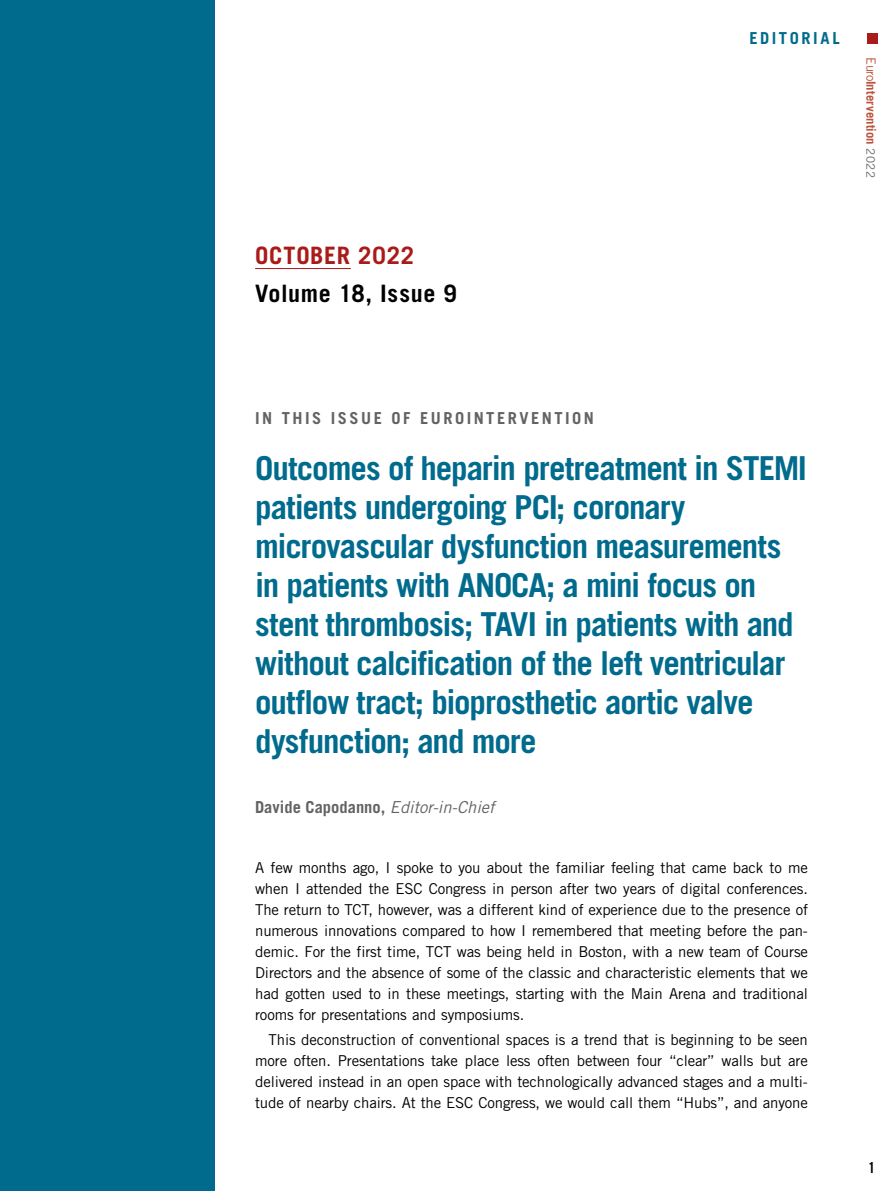
<style>
.page{position:relative;width:893px;height:1191px;background:#fff}
.page>*{position:absolute;margin:0;border:0;box-sizing:border-box;transform-origin:0 0}
.t1{font:700 33px/39px "Trade Gothic LT Std";letter-spacing:-.03em;color:#006b8d}
.t2{font:700 24px "Trade Gothic LT Std";letter-spacing:.025em;color:#000}
.t3{font:700 24px "Trade Gothic LT Std";letter-spacing:.03em;color:#a91b18}
.t4{font:700 16.5px "Trade Gothic LT Std";color:#646363}
.t5{font:700 16.5px "Trade Gothic LT Std";letter-spacing:.15em;color:#646363}
.t6{font:700 16.5px "Trade Gothic LT Std";letter-spacing:.16em;color:#006b8d}
.t7{font:15px/21px "Trade Gothic LT Std";letter-spacing:-.01em;color:#000;text-align:justify}
.t8{font:15px "Trade Gothic LT Std Bd Cn 20";color:#000}
.t9{font:700 12.75px "Trade Gothic LT Std";letter-spacing:.005em;color:#bc533d}
.s1{font-weight:400}
.s2{font-weight:400;font-size:11.7px;color:#646363}
.s3{font-weight:400;font-style:italic}
</style>
<div class="page">
<div style="left:0;top:0;width:215px;height:1191px;background:#006b8d"></div>
<div style="left:867px;top:34px;width:10px;height:10px;background:#a91b18"></div>
<hr style="left:255px;top:268px;width:96px;height:1px;background:#a91b18">
<h2 class="t3" style="left:255px;top:241px;width:160px">OCTOBER 2022</h2>
<h2 class="t2" style="left:255px;top:279px;width:203px">Volume 18, Issue 9</h2>
<p class="t6" style="left:749px;top:28px;width:92px">EDITORIAL</p>
<p class="t9" style="left:879px;top:57px;width:122px;rotate:90deg"><span class="s1">Euro</span>Intervention <span class="s2">2022</span></p>
<p class="t5" style="left:255px;top:408px;width:340px">IN THIS ISSUE OF EUROINTERVENTION</p>
<p class="t1" style="left:255px;top:448px;width:553px">Outcomes of heparin pretreatment in STEMI patients undergoing PCI; coronary microvascular dysfunction measurements in patients with ANOCA; a mini focus on stent thrombosis; TAVI in patients with and without calcification of the left ventricular outflow tract; bioprosthetic aortic valve dysfunction; and more</p>
<p class="t4" style="left:255px;top:797px;width:241px">Davide Capodanno, <span class="s3">Editor-in-Chief</span></p>
<p class="t7" style="left:255px;top:856px;width:554px">A few months ago, I spoke to you about the familiar feeling that came back to me when I attended the ESC Congress in person after two years of digital conferences.<br>The return to TCT, however, was a different kind of experience due to the presence of numerous innovations compared to how I remembered that meeting before the pan&shy;demic. For the first time, TCT was being held in Boston, with a new team of Course Directors and the absence of some of the classic and characteristic elements that we had gotten used to in these meetings, starting with the Main Arena and traditional rooms for presentations and symposiums.</p>
<p class="t7" style="left:255px;top:1029px;width:554px;text-indent:14px">This deconstruction of conventional spaces is a trend that is beginning to be seen more often. Presentations take place less often between four “clear” walls but are delivered instead in an open space with technologically advanced stages and a multi&shy;tude of nearby chairs. At the ESC Congress, we would call them “Hubs”, and anyone</p>
<p class="t8" style="left:868px;top:1158px;width:8px">1</p>
</div>
